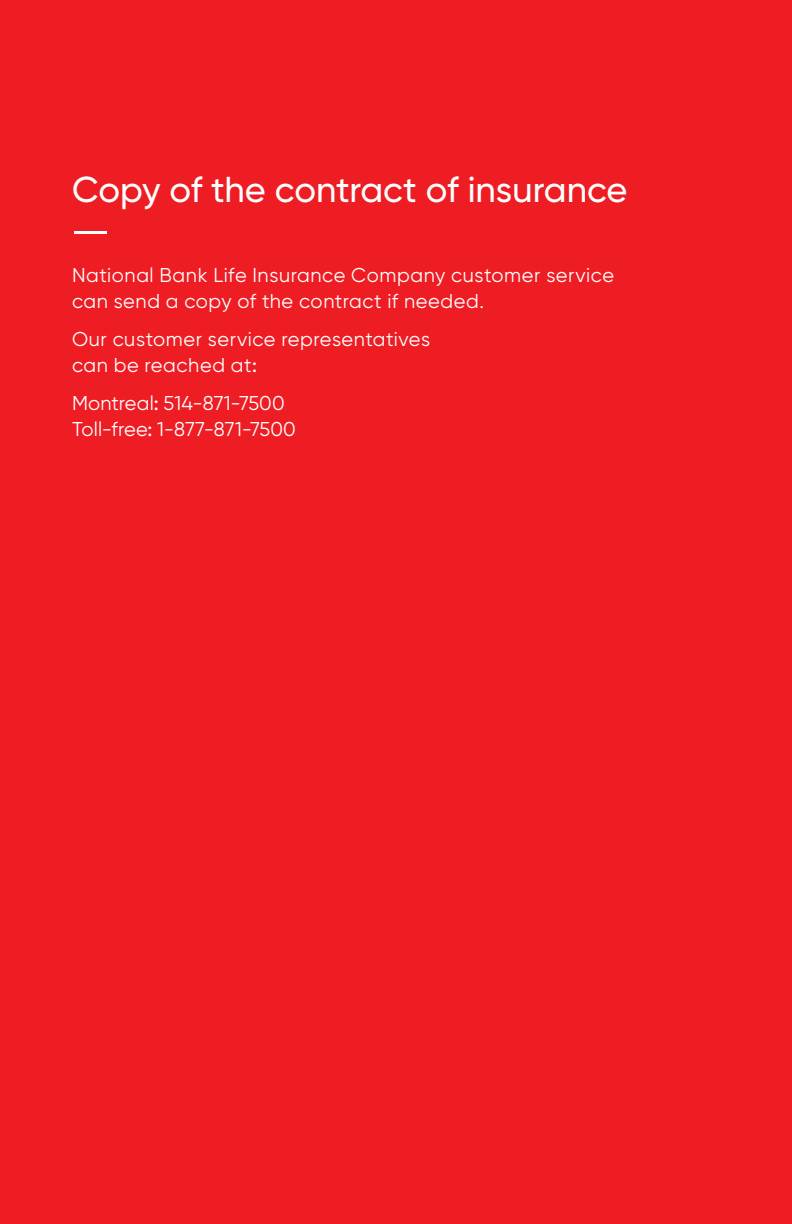
<style>
.page{position:relative;width:792px;height:1224px;background:#ee1d23}
.page>*{position:absolute;margin:0;border:0;box-sizing:border-box;transform-origin:0 0}
.t1{font:500 36px "Gilroy BN";color:#fff}
.t2{font:36px "Gilroy BN";color:#fff;scale:1.5 1}
.t3{font:20px/26px "Gilroy BN";letter-spacing:.025em;color:#fff}
.t4{font:20px/26px "Gilroy BN";letter-spacing:.005em;color:#fff}
</style>
<div class="page">
<h1 class="t1" style="left:72px;top:176px;width:557px">Copy of the contract of insurance</h1>
<h1 class="t2" style="left:70px;top:218px;width:29px">—</h1>
<p class="t3" style="left:72px;top:264px;width:544px">National Bank Life Insurance Company customer service can send a copy of the contract if needed.</p>
<p class="t3" style="left:72px;top:328px;width:360px">Our customer service representatives can be reached at:</p>
<p class="t4" style="left:72px;top:392px;width:225px">Montreal: 514-871-7500<br>Toll-free: 1-877-871-7500</p>
</div>
